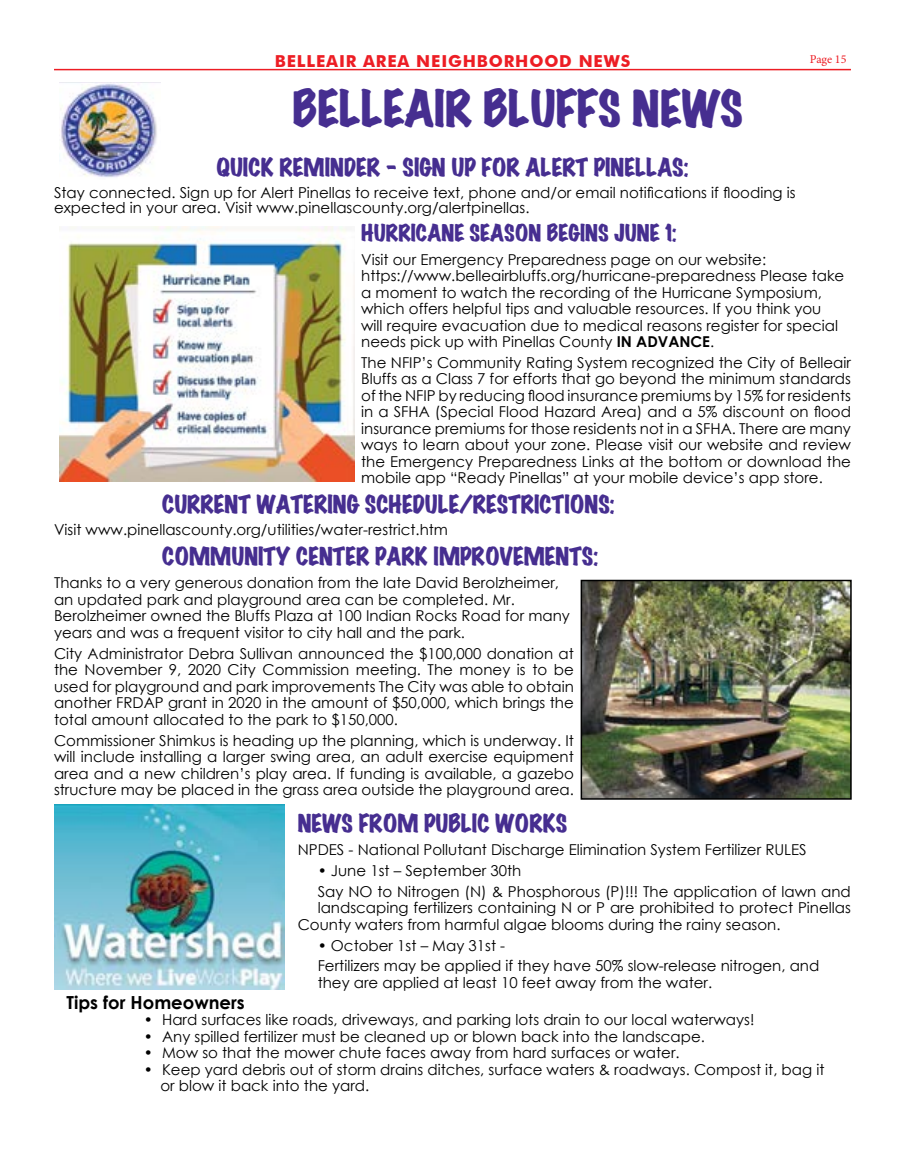
<style>
.page{position:relative;width:905px;height:1161px;background:#fff}
.page>*{position:absolute;margin:0;border:0;box-sizing:border-box;transform-origin:0 0}
.t1{font:45px "Marker Felt Wide";color:#462e90}
.t2{font:22.5px "Marker Felt Wide";color:#462e90}
.t3{font:21px "Marker Felt Wide";color:#462e90}
.t4{font:700 18px "Century Gothic";color:#000}
.t5{font:700 16.5px "Futura BT";letter-spacing:.05em;color:#ed1d24}
.t6{font:15px/16.5px "Century Gothic";color:#000}
.t7{font:12px "Minion Pro";letter-spacing:-.005em;color:#ed1d24}
.s1{font-weight:700}
</style>
<div class="page">
<hr style="left:54px;top:69px;width:796px;height:1px;background:#ed1d24">
<img style="left:60px;top:83px;width:97px;height:95px">
<img style="left:59px;top:226px;width:295px;height:255px">
<img style="left:583px;top:583px;width:265px;height:214px">
<div style="left:580px;top:580px;width:271px;height:220px;border:2px solid #000"></div>
<img style="left:54px;top:805px;width:230px;height:184px">
<p class="t5" style="left:275px;top:51px;width:357px">BELLEAIR AREA NEIGHBORHOOD NEWS</p>
<p class="t7" style="left:809px;top:52px;width:38px">Page 15</p>
<h1 class="t1" style="left:292px;top:86px;width:452px">BELLEAIR BLUFFS NEWS</h1>
<h2 class="t2" style="left:216px;top:156px;width:474px">QUICK REMINDER - SIGN UP FOR ALERT PINELLAS:</h2>
<p class="t6" style="left:54px;top:185px;width:743px;line-height:15px">Stay connected. Sign up for Alert Pinellas to receive text, phone and/or email notifications if flooding is expected in your area. Visit www.pinellascounty.org/alertpinellas.</p>
<h3 class="t3" style="left:361px;top:223px;width:317px">HURRICANE SEASON BEGINS JUNE 1:</h3>
<p class="t6" style="left:361px;top:251px;width:484px">Visit our Emergency Preparedness page on our website: https://www.belleairbluffs.org/hurricane-preparedness Please take a moment to watch the recording of the Hurricane Symposium, which offers helpful tips and valuable resources. If you think you will require evacuation due to medical reasons register for special needs pick up with Pinellas County <span class="s1">IN ADVANCE</span>.</p>
<p class="t6" style="left:361px;top:354px;width:491px;text-align:justify">The NFIP’s Community Rating System recognized the City of Belleair Bluffs as a Class 7 for efforts that go beyond the minimum standards of the NFIP by reducing flood insurance premiums by 15% for residents in a SFHA (Special Flood Hazard Area) and a 5% discount on flood insurance premiums for those residents not in a SFHA. There are many ways to learn about your zone. Please visit our website and review the Emergency Preparedness Links at the bottom or download the mobile app “Ready Pinellas” at your mobile device’s app store.</p>
<h2 class="t2" style="left:162px;top:493px;width:454px">CURRENT WATERING SCHEDULE/RESTRICTIONS:</h2>
<p class="t6" style="left:54px;top:521px;width:395px">Visit www.pinellascounty.org/utilities/water-restrict.htm</p>
<h2 class="t2" style="left:162px;top:545px;width:438px">COMMUNITY CENTER PARK IMPROVEMENTS:</h2>
<p class="t6" style="left:54px;top:575px;width:517px">Thanks to a very generous donation from the late David Berolzheimer, an updated park and playground area can be completed. Mr.<br>Berolzheimer owned the Bluffs Plaza at 100 Indian Rocks Road for many years and was a frequent visitor to city hall and the park.</p>
<p class="t6" style="left:54px;top:645px;width:521px;text-align:justify">City Administrator Debra Sullivan announced the $100,000 donation at the November 9, 2020 City Commission meeting. The money is to be used for playground and park improvements The City was able to obtain another FRDAP grant in 2020 in the amount of $50,000, which brings the total amount allocated to the park to $150,000.</p>
<p class="t6" style="left:54px;top:732px;width:521px;text-align:justify">Commissioner Shimkus is heading up the planning, which is underway. It will include installing a larger swing area, an adult exercise equipment area and a new children’s play area. If funding is available, a gazebo structure may be placed in the grass area outside the playground area.</p>
<h2 class="t2" style="left:298px;top:812px;width:271px">NEWS FROM PUBLIC WORKS</h2>
<p class="t6" style="left:298px;top:841px;width:510px">NPDES - National Pollutant Discharge Elimination System Fertilizer RULES</p>
<p class="t6" style="left:318px;top:860px;width:534px;line-height:20.9px">• June 1st – September 30th<br>Say NO to Nitrogen (N) &amp; Phosphorous (P)!!! The application of lawn and</p>
<p class="t6" style="left:298px;top:899px;width:554px;text-indent:20px">landscaping fertilizers containing N or P are prohibited to protect Pinellas<br>County waters from harmful algae blooms during the rainy season.</p>
<p class="t6" style="left:318px;top:934px;width:503px;line-height:20.9px">• October 1st – May 31st -<br>Fertilizers may be applied if they have 50% slow-release nitrogen, and</p>
<p class="t6" style="left:318px;top:974px;width:396px">they are applied at least 10 feet away from the water.</p>
<p class="t4" style="left:66px;top:988px;width:180px">Tips for Homeowners</p>
<p class="t6" style="left:144px;top:1011px;width:612px">• Hard surfaces like roads, driveways, and parking lots drain to our local waterways!</p>
<p class="t6" style="left:144px;top:1028px;width:562px">• Any spilled fertilizer must be cleaned up or blown back into the landscape.</p>
<p class="t6" style="left:144px;top:1044px;width:537px">• Mow so that the mower chute faces away from hard surfaces or water.</p>
<p class="t6" style="left:160px;top:1061px;width:665px;text-indent:-17px">• Keep yard debris out of storm drains ditches, surface waters &amp; roadways. Compost it, bag it or blow it back into the yard.</p>
</div>
